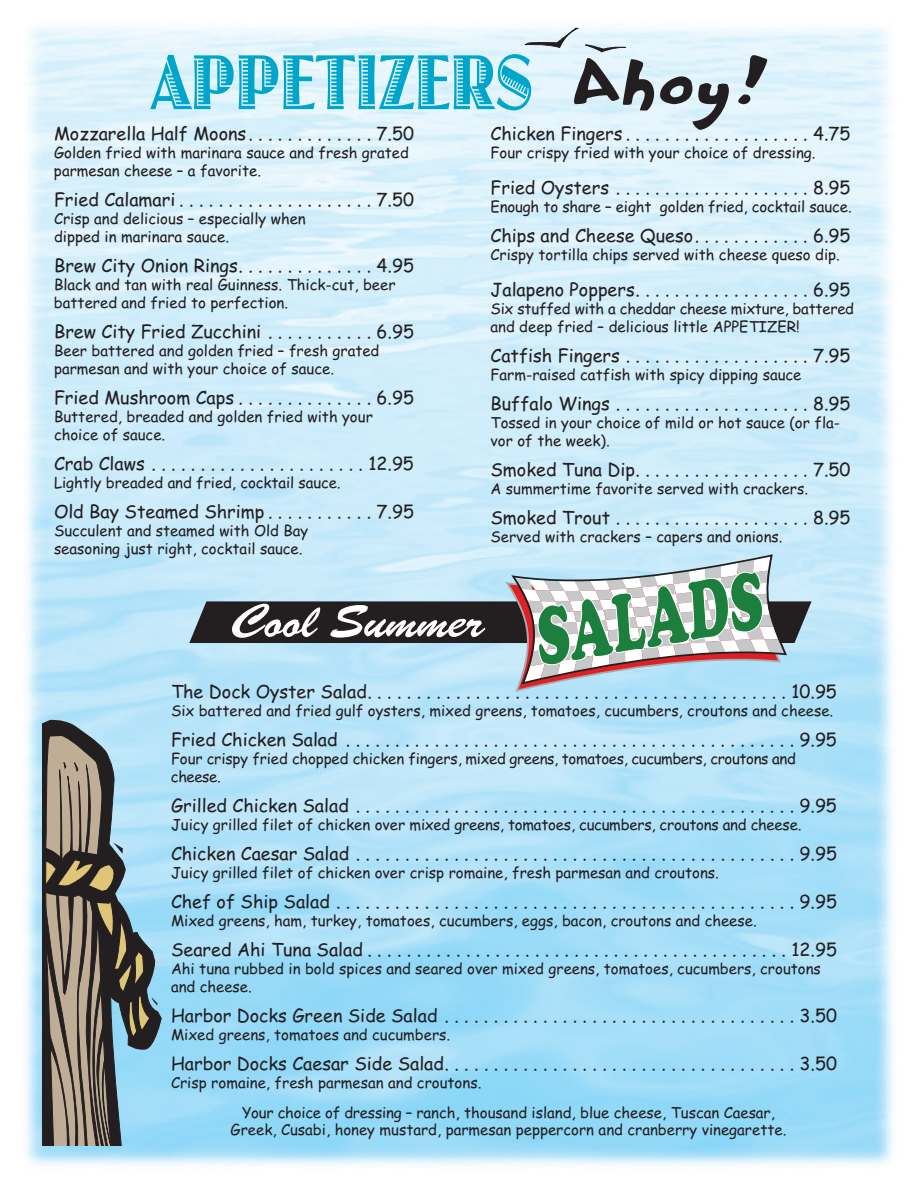
<style>
.page{position:relative;width:918px;height:1188px;background:#fff}
.page>*{position:absolute;margin:0;border:0;box-sizing:border-box;transform-origin:0 0}
.t1{font:80.7px "Jazz Let Plain";color:#00a5cc;scale:.75 1}
.t2{font:18px "Comic Sans MS";color:#231f20}
.t3{font:15px/18px "Comic Sans MS";color:#231f20}
.t4{font:15px/18px "Comic Sans MS";letter-spacing:-.025em;color:#231f20}
</style>
<div class="page">
<img style="left:25px;top:26px;width:869px;height:1139px">
<svg style="left:525px;top:28px;width:54px;height:20px"></svg>
<svg style="left:585px;top:45px;width:41px;height:7px"></svg>
<svg style="left:574px;top:58px;width:80px;height:53px;background:#8e989d"></svg>
<svg style="left:660px;top:76px;width:69px;height:54px;background:#99a4aa"></svg>
<svg style="left:738px;top:55px;width:29px;height:49px"></svg>
<svg style="left:43px;top:713px;width:119px;height:432px;background:#808b8a"></svg>
<svg style="left:189px;top:554px;width:623px;height:138px;background:#a2bbc0"></svg>
<h1 class="t1" style="left:152px;top:34px;width:510px">APPETIZERS</h1>
<p class="t2" style="left:54px;top:124px;width:361px">Mozzarella Half Moons. . . . . . . . . . . . . 7.50</p>
<p class="t3" style="left:54px;top:144px;width:356px">Golden fried with marinara sauce and fresh grated parmesan cheese – a favorite.</p>
<p class="t2" style="left:54px;top:190px;width:361px">FriedCalamari....................7.50</p>
<p class="t3" style="left:54px;top:210px;width:253px">Crisp and delicious – especially when dipped in marinara sauce.</p>
<p class="t2" style="left:54px;top:256px;width:361px">Brew City Onion Rings. . . . . . . . . . . . . . 4.95</p>
<p class="t3" style="left:54px;top:276px;width:343px">Black and tan with real Guinness. Thick-cut, beer battered and fried to perfection.</p>
<p class="t2" style="left:54px;top:322px;width:361px">Brew City Fried Zucchini . . . . . . . . . . . 6.95</p>
<p class="t3" style="left:54px;top:342px;width:327px">Beer battered and golden fried – fresh grated parmesan and with your choice of sauce.</p>
<p class="t2" style="left:54px;top:388px;width:361px">Fried Mushroom Caps . . . . . . . . . . . . . . 6.95</p>
<p class="t3" style="left:54px;top:408px;width:320px">Buttered, breaded and golden fried with your choice of sauce.</p>
<p class="t2" style="left:54px;top:454px;width:361px">CrabClaws......................12.95</p>
<p class="t3" style="left:54px;top:474px;width:288px">Lightly breaded and fried, cocktail sauce.</p>
<p class="t2" style="left:54px;top:502px;width:361px">Old Bay Steamed Shrimp . . . . . . . . . . . 7.95</p>
<p class="t3" style="left:54px;top:522px;width:256px">Succulent and steamed with Old Bay seasoning just right, cocktail sauce.</p>
<p class="t2" style="left:490px;top:124px;width:361px">ChickenFingers...................4.75</p>
<p class="t3" style="left:490px;top:144px;width:327px">Four crispy fried with your choice of dressing.</p>
<p class="t2" style="left:490px;top:178px;width:361px">FriedOysters....................8.95</p>
<p class="t3" style="left:490px;top:198px;width:363px">Enough to share – eight golden fried, cocktail sauce.</p>
<p class="t2" style="left:490px;top:226px;width:361px">Chips and Cheese Queso. . . . . . . . . . . . 6.95</p>
<p class="t3" style="left:490px;top:246px;width:351px">Crispy tortilla chips served with cheese queso dip.</p>
<p class="t2" style="left:490px;top:280px;width:361px">JalapenoPoppers..................6.95</p>
<p class="t3" style="left:490px;top:300px;width:365px">Six stuffed with a cheddar cheese mixture, battered and deep fried – delicious little APPETIZER!</p>
<p class="t2" style="left:490px;top:346px;width:361px">CatfishFingers...................7.95</p>
<p class="t3" style="left:490px;top:366px;width:312px">Farm-raised catfish with spicy dipping sauce</p>
<p class="t2" style="left:490px;top:394px;width:361px">BuffaloWings....................8.95</p>
<p class="t3" style="left:490px;top:414px;width:351px">Tossed in your choice of mild or hot sauce (or fla&shy;vor of the week).</p>
<p class="t2" style="left:490px;top:460px;width:361px">SmokedTunaDip..................7.50</p>
<p class="t3" style="left:490px;top:480px;width:319px">A summertime favorite served with crackers.</p>
<p class="t2" style="left:490px;top:508px;width:361px">SmokedTrout....................8.95</p>
<p class="t3" style="left:490px;top:528px;width:294px">Served with crackers – capers and onions.</p>
<p class="t2" style="left:171px;top:682px;width:667px">TheDockOysterSalad...........................................10.95</p>
<p class="t3" style="left:171px;top:702px;width:664px">Six battered and fried gulf oysters, mixed greens, tomatoes, cucumbers, croutons and cheese.</p>
<p class="t2" style="left:171px;top:730px;width:667px">FriedChickenSalad ..............................................9.95</p>
<p class="t4" style="left:171px;top:750px;width:626px">Four crispy fried chopped chicken fingers, mixed greens, tomatoes, cucumbers, croutons and cheese.</p>
<p class="t2" style="left:171px;top:796px;width:667px">GrilledChickenSalad.............................................9.95</p>
<p class="t3" style="left:171px;top:816px;width:632px">Juicy grilled filet of chicken over mixed greens, tomatoes, cucumbers, croutons and cheese.</p>
<p class="t2" style="left:171px;top:844px;width:668px">ChickenCaesarSalad.............................................9.95</p>
<p class="t3" style="left:171px;top:864px;width:549px">Juicy grilled filet of chicken over crisp romaine, fresh parmesan and croutons.</p>
<p class="t2" style="left:171px;top:892px;width:668px">ChefofShipSalad...............................................9.95</p>
<p class="t3" style="left:171px;top:912px;width:587px">Mixed greens, ham, turkey, tomatoes, cucumbers, eggs, bacon, croutons and cheese.</p>
<p class="t2" style="left:171px;top:940px;width:668px">SearedAhiTunaSalad...........................................12.95</p>
<p class="t3" style="left:171px;top:960px;width:651px">Ahi tuna rubbed in bold spices and seared over mixed greens, tomatoes, cucumbers, croutons and cheese.</p>
<p class="t2" style="left:171px;top:1006px;width:668px">HarborDocksGreenSideSalad....................................3.50</p>
<p class="t3" style="left:171px;top:1026px;width:281px">Mixed greens, tomatoes and cucumbers.</p>
<p class="t2" style="left:171px;top:1054px;width:668px">HarborDocksCaesarSideSalad....................................3.50</p>
<p class="t3" style="left:242px;top:1068px;width:534px;line-height:30px;text-indent:-71px">Crisp romaine, fresh parmesan and croutons.<br>Your choice of dressing – ranch, thousand island, blue cheese, Tuscan Caesar,</p>
<p class="t3" style="left:231px;top:1121px;width:557px">Greek, Cusabi, honey mustard, parmesan peppercorn and cranberry vinegarette.</p>
</div>
